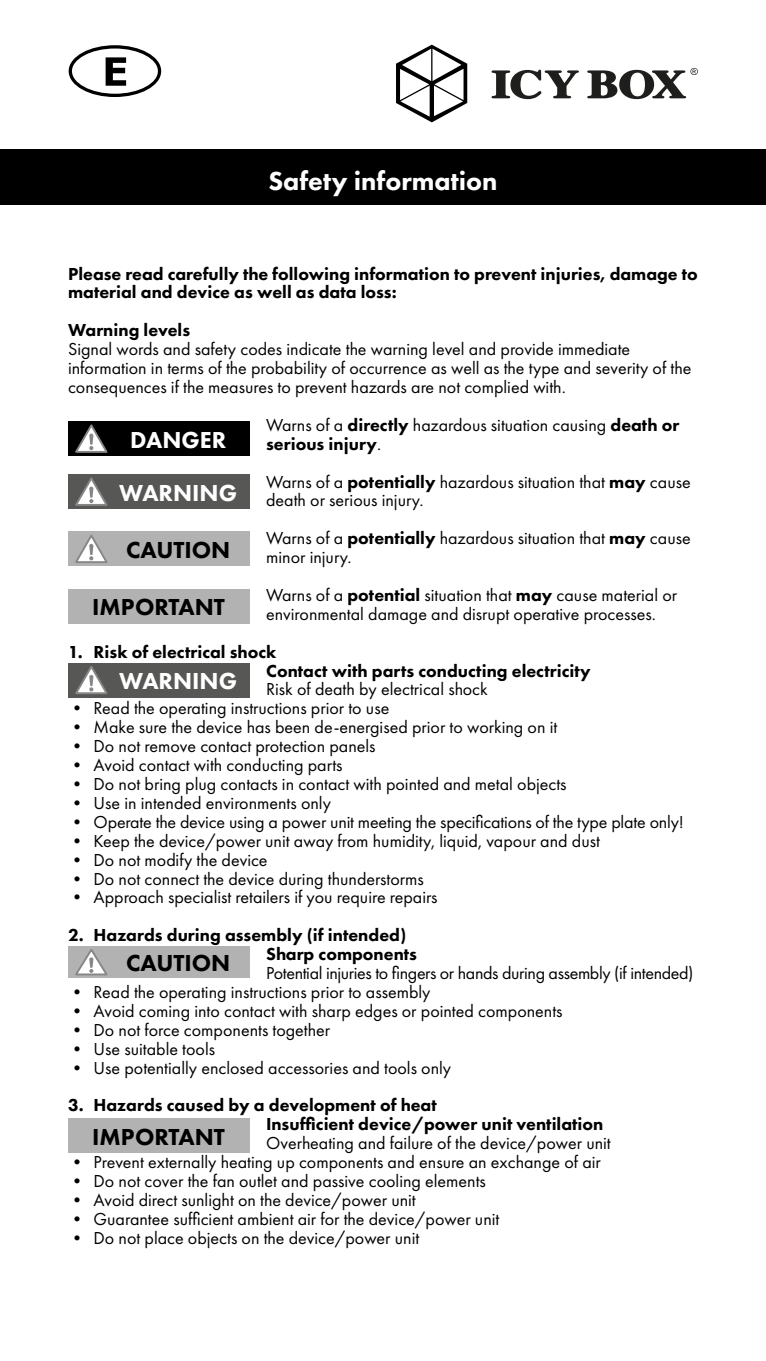
<style>
.page{position:relative;width:766px;height:1361px;background:#fff}
.page>*{position:absolute;margin:0;border:0;box-sizing:border-box;transform-origin:0 0}
.t1{font:800 27px "Futura PT";color:#fff}
.t2{font:800 24px "Futura PT";color:#000}
.t3{font:800 24px "Futura PT";color:#fff}
.t4{font:18px/18.9px "Futura PT";color:#000}
.t5{font:800 18px/18.9px "Futura PT";color:#000}
.t6{font:18px "Futura PT";letter-spacing:-.02em;color:#000}
.s1{font-weight:800}
</style>
<div class="page">
<div style="left:0;top:150px;width:765px;height:55px;background:#000"></div>
<svg style="left:396px;top:45px;width:71px;height:77px"></svg>
<svg style="left:491px;top:68px;width:206px;height:31px"></svg>
<div style="left:68px;top:422px;width:181px;height:34px;background:#000"></div>
<svg style="left:75px;top:424px;width:33px;height:29px"></svg>
<div style="left:68px;top:475px;width:181px;height:34px;background:#575756"></div>
<svg style="left:75px;top:477px;width:33px;height:29px"></svg>
<div style="left:68px;top:532px;width:181px;height:34px;background:#b3b2b2"></div>
<svg style="left:75px;top:534px;width:33px;height:29px"></svg>
<div style="left:68px;top:589px;width:181px;height:34px;background:#b3b2b2"></div>
<div style="left:68px;top:663px;width:181px;height:34px;background:#575756"></div>
<svg style="left:74px;top:666px;width:34px;height:32px"></svg>
<div style="left:68px;top:946px;width:181px;height:32px;background:#b3b2b2"></div>
<svg style="left:75px;top:949px;width:33px;height:27px"></svg>
<div style="left:68px;top:1119px;width:181px;height:34px;background:#b3b2b2"></div>
<div style="left:69px;top:45px;width:92px;height:52px;border:3px solid #000;border-radius:50%"></div>
<svg style="left:106px;top:57px;width:20px;height:29px"></svg>
<h1 class="t1" style="left:268px;top:164px;width:230px">Safety information</h1>
<p class="t5" style="left:68px;top:264px;width:631px">Please read carefully the following information to prevent injuries, damage to material and device as well as data loss:</p>
<p class="t5" style="left:68px;top:320px;width:124px">Warning levels</p>
<p class="t4" style="left:68px;top:340px;width:624px">Signal words and safety codes indicate the warning level and provide immediate information in terms of the probability of occurrence as well as the type and severity of the consequences if the measures to prevent hazards are not complied with.</p>
<p class="t4" style="left:266px;top:415px;width:414px">Warns of a <span class="s1">directly</span> hazardous situation causing <span class="s1">death or serious injury</span>.</p>
<p class="t4" style="left:266px;top:472px;width:426px">Warns of a <span class="s1">potentially</span> hazardous situation that <span class="s1">may</span> cause death or serious injury.</p>
<p class="t4" style="left:266px;top:529px;width:426px">Warns of a <span class="s1">potentially</span> hazardous situation that <span class="s1">may</span> cause minor injury.</p>
<p class="t4" style="left:266px;top:585px;width:412px">Warns of a <span class="s1">potential</span> situation that <span class="s1">may</span> cause material or environmental damage and disrupt operative processes.</p>
<p class="t5" style="left:266px;top:642px;width:326px;text-indent:-198px">1. Risk of electrical shock<br>Contact with parts conducting electricity</p>
<p class="t4" style="left:266px;top:680px;width:223px">Risk of death by electrical shock</p>
<p class="t4" style="left:68px;top:699px;width:323px">• Read the operating instructions prior to use</p>
<p class="t4" style="left:68px;top:718px;width:490px">• Make sure the device has been de-energised prior to working on it</p>
<p class="t4" style="left:68px;top:736px;width:309px">• Do not remove contact protection panels</p>
<p class="t4" style="left:68px;top:755px;width:276px">• Avoid contact with conducting parts</p>
<p class="t4" style="left:68px;top:774px;width:500px">• Do not bring plug contacts in contact with pointed and metal objects</p>
<p class="t4" style="left:68px;top:793px;width:264px">• Use in intended environments only</p>
<p class="t4" style="left:68px;top:812px;width:617px">• Operate the device using a power unit meeting the specifications of the type plate only!</p>
<p class="t4" style="left:68px;top:831px;width:533px">• Keep the device/power unit away from humidity, liquid, vapour and dust</p>
<p class="t4" style="left:68px;top:850px;width:201px">• Do not modify the device</p>
<p class="t4" style="left:68px;top:869px;width:357px">• Do not connect the device during thunderstorms</p>
<p class="t4" style="left:68px;top:888px;width:371px">• Approach specialist retailers if you require repairs</p>
<p class="t5" style="left:266px;top:925px;width:152px;text-indent:-198px">2. Hazards during assembly (if intended)<br>Sharp components</p>
<p class="t6" style="left:266px;top:962px;width:429px">Potential injuries to fingers or hands during assembly (if intended)</p>
<p class="t4" style="left:68px;top:982px;width:364px">• Read the operating instructions prior to assembly</p>
<p class="t4" style="left:68px;top:1001px;width:496px">• Avoid coming into contact with sharp edges or pointed components</p>
<p class="t4" style="left:68px;top:1020px;width:263px">• Do not force components together</p>
<p class="t4" style="left:68px;top:1039px;width:148px">• Use suitable tools</p>
<p class="t4" style="left:68px;top:1058px;width:384px">• Use potentially enclosed accessories and tools only</p>
<p class="t5" style="left:266px;top:1095px;width:339px;text-indent:-198px">3. Hazards caused by a development of heat<br>Insufficient device/power unit ventilation</p>
<p class="t4" style="left:266px;top:1133px;width:346px">Overheating and failure of the device/power unit</p>
<p class="t4" style="left:68px;top:1152px;width:534px">• Prevent externally heating up components and ensure an exchange of air</p>
<p class="t4" style="left:68px;top:1171px;width:419px">• Do not cover the fan outlet and passive cooling elements</p>
<p class="t4" style="left:68px;top:1190px;width:349px">• Avoid direct sunlight on the device/power unit</p>
<p class="t4" style="left:68px;top:1209px;width:433px">• Guarantee sufficient ambient air for the device/power unit</p>
<p class="t4" style="left:68px;top:1228px;width:352px">• Do not place objects on the device/power unit</p>
<h2 class="t3" style="left:130px;top:425px;width:98px">DANGER</h2>
<h2 class="t3" style="left:119px;top:478px;width:119px">WARNING</h2>
<h2 class="t2" style="left:126px;top:535px;width:106px">CAUTION</h2>
<h2 class="t2" style="left:92px;top:592px;width:134px">IMPORTANT</h2>
<h2 class="t3" style="left:119px;top:666px;width:119px">WARNING</h2>
<h2 class="t2" style="left:126px;top:948px;width:106px">CAUTION</h2>
<h2 class="t2" style="left:92px;top:1122px;width:134px">IMPORTANT</h2>
</div>
